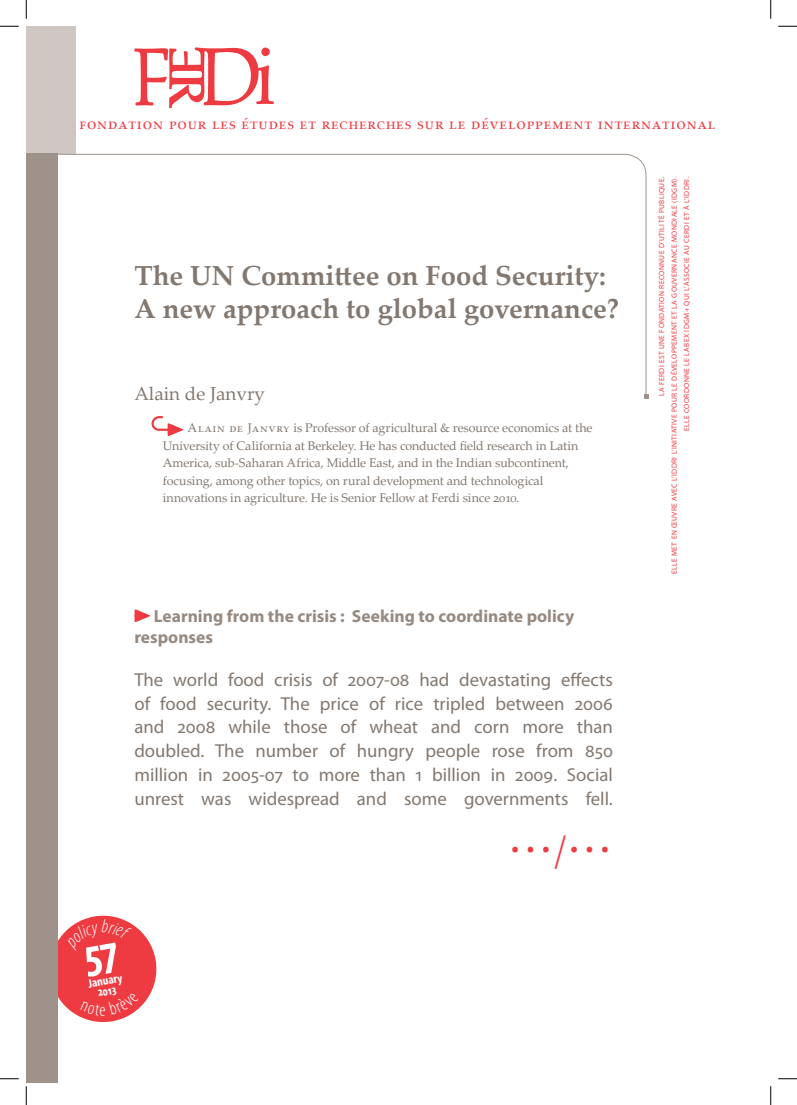
<style>
.page{position:relative;width:797px;height:1105px;background:#fff}
.page>*{position:absolute;margin:0;border:0;box-sizing:border-box;transform-origin:0 0}
.t1{font:46.25px "Myriad Pro";color:#ee3a41}
.t2{font:700 27.5px/32.5px "Palatino Linotype";color:#83786f}
.t3{font:18.75px/23.8px "Myriad Pro";color:#83786f;text-align:justify}
.t4{font:18.75px "Palatino Linotype";color:#83786f}
.t5{font:700 17.5px/21.2px "Myriad Pro";color:#968980}
.t6{font:16.25px "Palatino Linotype";letter-spacing:.05em;color:#ee3a41}
.t7{font:12.5px/17.5px "Palatino Linotype";letter-spacing:-.01em;color:#83786f}
.t8{font:700 condensed 12.5px/10px "Myriad Pro";color:#fff;text-align:center}
.t9{font:7.5px/12.5px "Myriad Pro";letter-spacing:.05em;color:#ee3a41;text-align:right}
.s1{font-weight:300;font-stretch:condensed}
</style>
<div class="page">
<svg style="left:134px;top:47px;width:140px;height:61px"></svg>
<div style="left:26px;top:26px;width:50px;height:128px;background:#cfc6c2"></div>
<svg style="left:151px;top:416px;width:32px;height:20px"></svg>
<svg style="left:134px;top:609px;width:16px;height:13px"></svg>
<svg style="left:26px;top:153px;width:621px;height:242px"></svg>
<svg style="left:644px;top:395px;width:4px;height:4px"></svg>
<div style="left:26px;top:154px;width:32px;height:929px;background:#9e928b"></div>
<svg style="left:0;top:25px;width:19px;height:2px"></svg>
<svg style="left:778px;top:25px;width:19px;height:2px"></svg>
<svg style="left:0;top:1078px;width:19px;height:1px"></svg>
<svg style="left:778px;top:1078px;width:19px;height:1px"></svg>
<svg style="left:25px;top:0;width:2px;height:19px"></svg>
<svg style="left:25px;top:1086px;width:2px;height:19px"></svg>
<svg style="left:770px;top:0;width:1px;height:19px"></svg>
<svg style="left:770px;top:1086px;width:1px;height:19px"></svg>
<svg style="left:58px;top:915px;width:99px;height:108px"></svg>
<h3 class="t6" style="left:79px;top:112px;width:637px">fondation pour les études et recherches sur le développement international</h3>
<h2 class="t2" style="left:134px;top:258px;width:486px">The UN Committee on Food Security:<br>A new approach to global governance?</h2>
<h3 class="t4" style="left:134px;top:380px;width:132px">Alain de Janvry</h3>
<p class="t7" style="left:163px;top:419px;width:431px;text-indent:25px">Alain de Janvry is Professor of agricultural &amp; resource economics at the University of California at Berkeley. He has conducted field research in Latin America, sub-Saharan Africa, Middle East, and in the Indian subcontinent, focusing, among other topics, on rural development and technological innovations in agriculture. He is Senior Fellow at Ferdi since 2010.</p>
<h3 class="t5" style="left:134px;top:605px;width:441px;text-indent:19px">Learning from the crisis : Seeking to coordinate policy responses</h3>
<p class="t3" style="left:134px;top:667px;width:480px">The world food crisis of 2007-08 had devastating effects of food security. The price of rice tripled between 2006 and 2008 while those of wheat and corn more than doubled. The number of hungry people rose from 850 million in 2005-07 to more than 1 billion in 2009. Social unrest was widespread and some governments fell.</p>
<h1 class="t1" style="left:507px;top:808px;width:107px">…<span class="s1">/</span>…</h1>
<p class="t9" style="left:655px;top:574px;width:399px;rotate:-90deg">LA FERDI EST UNE FONDATION RECONNUE D’UTILITÉ PUBLIQUE.<br>ELLE MET EN ŒUVRE AVEC L’IDDRI L’INITIATIVE POUR LE DÉVELOPPEMENT ET LA GOUVERNANCE MONDIALE (IDGM).<br>ELLE COORDONNE LE LABEX IDGM+ QUI L’ASSOCIE AU CERDI ET À L’IDDRI.</p>
<p class="t8" style="left:87px;top:979px;width:36px;rotate:-10deg">January<br>2013</p>
</div>
